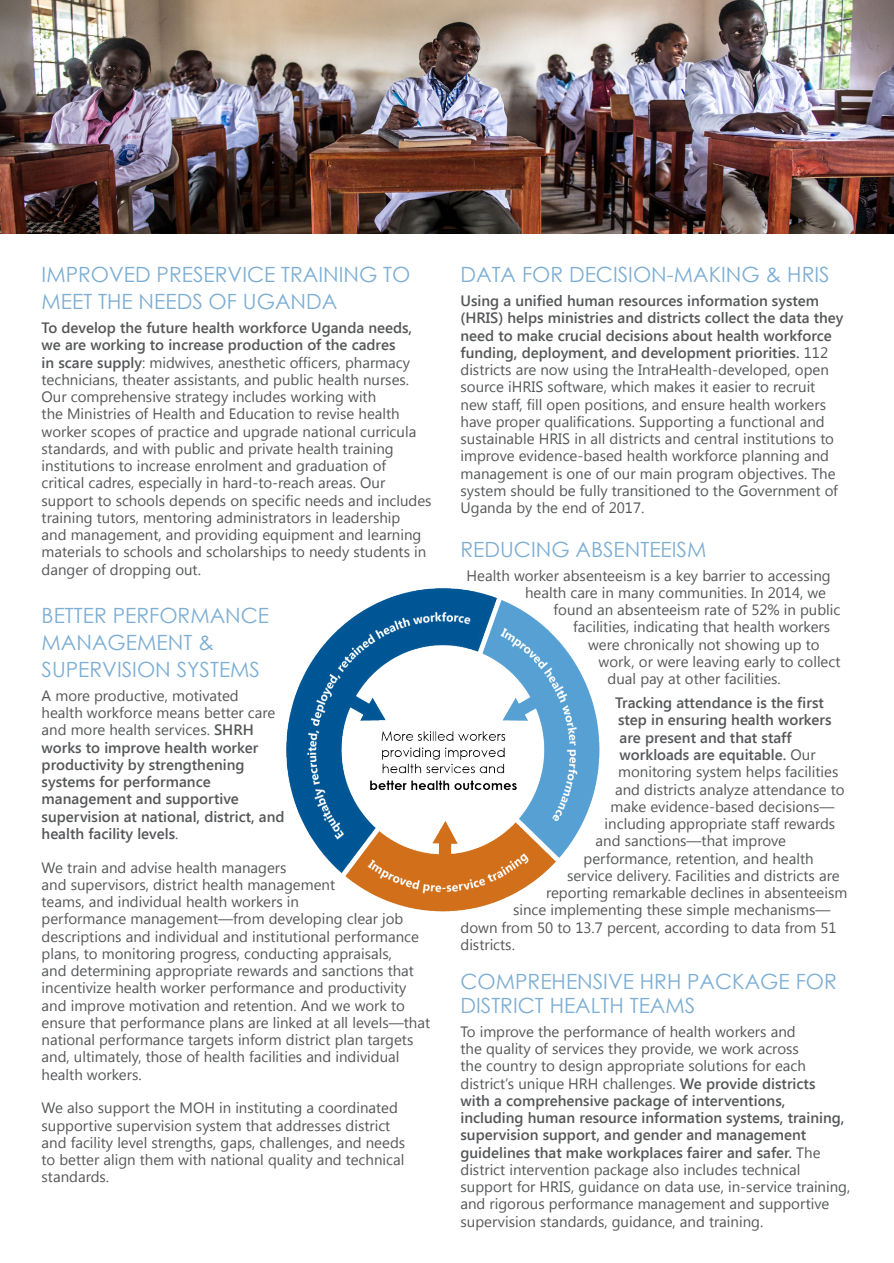
<style>
.page{position:relative;width:894px;height:1263px;background:#fff}
.page>*{position:absolute;margin:0;border:0;box-sizing:border-box;transform-origin:0 0}
.t1{font:21px/27px "Century Gothic";color:#7daed3}
.t2{font:15px/17.2px "Segoe UI";color:#555759}
.t3{font:600 15px/17.2px "Segoe UI";color:#555759}
.s1{font-weight:600}
.s2{font-weight:400}
</style>
<div class="page">
<img style="left:0;top:0;width:893px;height:234px">
<img style="left:286px;top:588px;width:314px;height:324px">
<h1 class="t1" style="left:42px;top:261px;width:370px">IMPROVED PRESERVICE TRAINING TO<br>MEET THE NEEDS OF UGANDA</h1>
<p class="t2" style="left:42px;top:318px;width:391px"><span class="s1">To develop the future health workforce Uganda needs, we are working to increase production of the cadres<br>in scare supply</span>: midwives, anesthetic officers, pharmacy technicians, theater assistants, and public health nurses.<br>Our comprehensive strategy includes working with<br>the Ministries of Health and Education to revise health worker scopes of practice and upgrade national curricula standards, and with public and private health training institutions to increase enrolment and graduation of critical cadres, especially in hard-to-reach areas. Our support to schools depends on specific needs and includes training tutors, mentoring administrators in leadership<br>and management, and providing equipment and learning materials to schools and scholarships to needy students in danger of dropping out.</p>
<h1 class="t1" style="left:42px;top:601px;width:24px">BETTER</h1>
<h1 class="t1" style="left:113px;top:601px;width:28px">PERFORMANCE</h1>
<h1 class="t1" style="left:42px;top:628px;width:16px">MANAGEMENT</h1>
<h1 class="t1" style="left:198px;top:628px;width:17px">&amp;</h1>
<h1 class="t1" style="left:42px;top:655px;width:23px">SUPERVISION</h1>
<h1 class="t1" style="left:177px;top:655px;width:24px">SYSTEMS</h1>
<p class="t3" style="left:42px;top:686px;width:244px"><span class="s2">A more productive, motivated<br>health workforce means better care and more health services.</span> SHRH works to improve health worker productivity by strengthening systems for performance management and supportive supervision at national, district, and health facility levels<span class="s2">.</span></p>
<p class="t2" style="left:42px;top:858px;width:390px">We train and advise health managers<br>and supervisors, district health management<br>teams, and individual health workers in<br>performance management—from developing clear job descriptions and individual and institutional performance plans, to monitoring progress, conducting appraisals,<br>and determining appropriate rewards and sanctions that incentivize health worker performance and productivity and improve motivation and retention. And we work to ensure that performance plans are linked at all levels—that national performance targets inform district plan targets and, ultimately, those of health facilities and individual health workers.</p>
<p class="t2" style="left:42px;top:1098px;width:365px">We also support the MOH in instituting a coordinated supportive supervision system that addresses district and facility level strengths, gaps, challenges, and needs to better align them with national quality and technical standards.</p>
<h1 class="t1" style="left:460px;top:261px;width:370px">DATA FOR DECISION-MAKING &amp; HRIS</h1>
<p class="t2" style="left:460px;top:291px;width:384px"><span class="s1">Using a unified human resources information system (HRIS) helps ministries and districts collect the data they need to make crucial decisions about health workforce funding, deployment, and development priorities.</span> 112 districts are now using the IntraHealth-developed, open source iHRIS software, which makes it easier to recruit new staff, fill open positions, and ensure health workers have proper qualifications. Supporting a functional and sustainable HRIS in all districts and central institutions to improve evidence-based health workforce planning and management is one of our main program objectives. The system should be fully transitioned to the Government of Uganda by the end of 2017.</p>
<h1 class="t1" style="left:460px;top:535px;width:247px">REDUCING ABSENTEEISM</h1>
<p class="t2" style="left:466px;top:566px;width:365px">Health worker absenteeism is a key barrier to accessing</p>
<p class="t2" style="left:525px;top:583px;width:302px">health care in many communities. In 2014, we</p>
<p class="t2" style="left:553px;top:600px;width:288px">found an absenteeism rate of 52% in public</p>
<p class="t2" style="left:573px;top:618px;width:258px">facilities, indicating that health workers</p>
<p class="t2" style="left:588px;top:635px;width:233px">were chronically not showing up to</p>
<p class="t2" style="left:598px;top:652px;width:243px">work, or were leaving early to collect</p>
<p class="t2" style="left:607px;top:669px;width:175px">dual pay at other facilities.</p>
<p class="t3" style="left:615px;top:693px;width:210px">Tracking attendance is the first</p>
<p class="t3" style="left:618px;top:711px;width:215px">step in ensuring health workers</p>
<p class="t3" style="left:619px;top:728px;width:173px">are present and that staff</p>
<p class="t3" style="left:619px;top:745px;width:197px">workloads are equitable. <span class="s2">Our</span></p>
<p class="t2" style="left:618px;top:762px;width:222px">monitoring system helps facilities</p>
<p class="t2" style="left:615px;top:780px;width:231px">and districts analyze attendance to</p>
<p class="t2" style="left:610px;top:797px;width:225px">make evidence-based decisions—</p>
<p class="t2" style="left:604px;top:814px;width:232px">including appropriate staff rewards</p>
<p class="t2" style="left:595px;top:831px;width:192px">and sanctions—that improve</p>
<p class="t2" style="left:583px;top:849px;width:231px">performance, retention, and health</p>
<p class="t2" style="left:567px;top:866px;width:274px">service delivery. Facilities and districts are</p>
<p class="t2" style="left:546px;top:883px;width:302px">reporting remarkable declines in absenteeism</p>
<p class="t2" style="left:513px;top:900px;width:319px">since implementing these simple mechanisms—</p>
<p class="t2" style="left:460px;top:918px;width:377px">down from 50 to 13.7 percent, according to data from 51</p>
<p class="t2" style="left:460px;top:935px;width:56px">districts.</p>
<h1 class="t1" style="left:460px;top:969px;width:378px;line-height:24px">COMPREHENSIVE HRH PACKAGE FOR<br>DISTRICT HEALTH TEAMS</h1>
<p class="t2" style="left:460px;top:1022px;width:391px">To improve the performance of health workers and<br>the quality of services they provide, we work across<br>the country to design appropriate solutions for each district’s unique HRH challenges. <span class="s1">We provide districts<br>with a comprehensive package of interventions, including human resource information systems, training, supervision support, and gender and management guidelines that make workplaces fairer and safer.</span> The district intervention package also includes technical support for HRIS, guidance on data use, in-service training, and rigorous performance management and supportive supervision standards, guidance, and training.</p>
</div>
